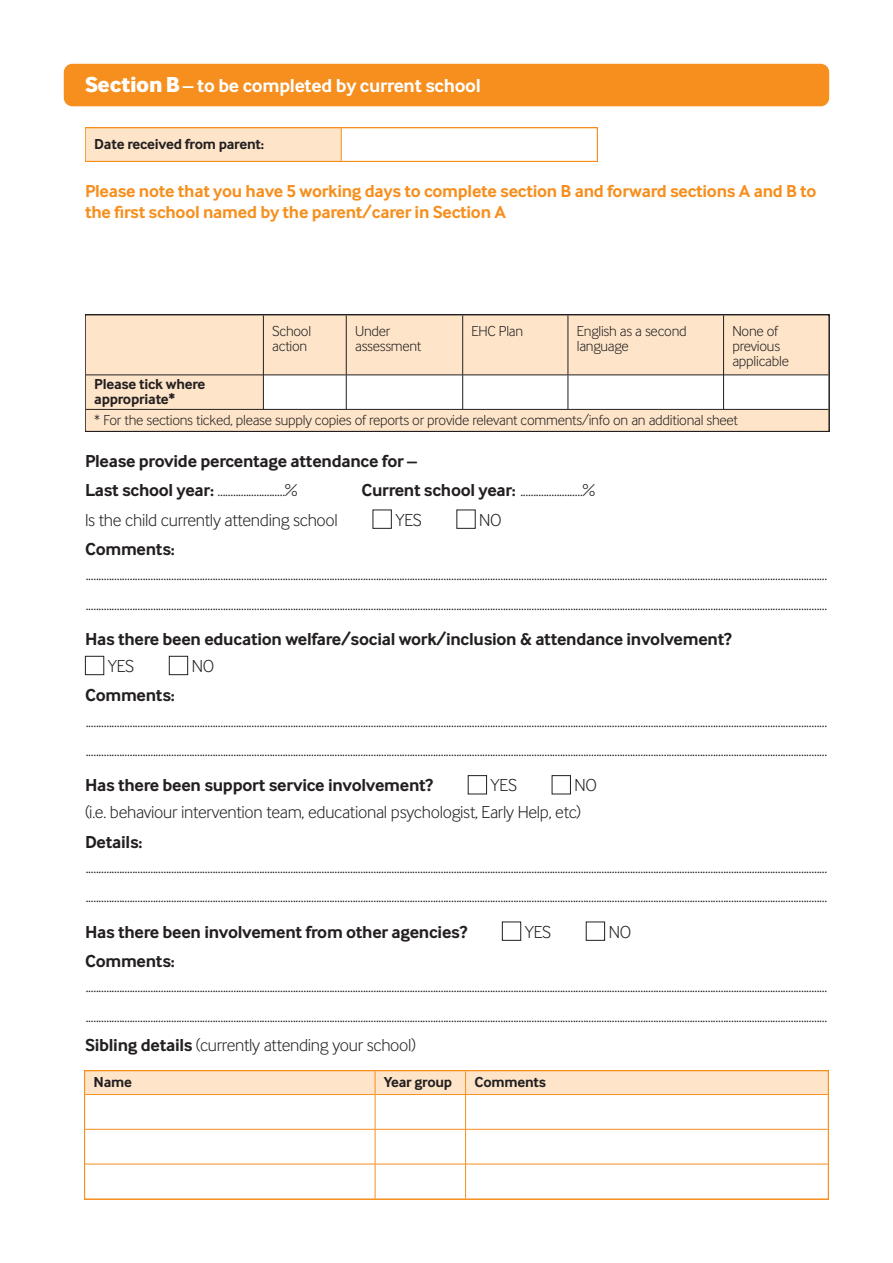
<style>
.page{position:relative;width:893px;height:1263px;background:#fff}
.page>*{position:absolute;margin:0;border:0;box-sizing:border-box;transform-origin:0 0}
.t1{font:700 19.5px "Inter Face Da Ma";letter-spacing:-.015em;color:#fff}
.t2{font:18px/29.4px "Inter Face Da Ma Lt";letter-spacing:-.015em;color:#231f20}
.t3{font:700 18px "Inter Face Da Ma";letter-spacing:-.015em;color:#231f20}
.t4{font:700 18px/20.9px "Inter Face Da Ma";letter-spacing:-.015em;color:#f68f1e}
.t5{font:15px/15px "Inter Face Da Ma Lt";letter-spacing:-.015em;color:#231f20}
.t6{font:700 15px/15px "Inter Face Da Ma";letter-spacing:-.015em;color:#231f20}
.s1{font-family:"Inter Face Da Ma Lt";font-size:22.5px}
.s2{font-family:"Inter Face Da Ma";font-weight:700}
</style>
<div class="page">
<div style="left:64px;top:64px;width:765px;height:42px;background:#f68f1e;border-radius:9px"></div>
<div style="left:86px;top:128px;width:255px;height:33px;background:#fee5c9"></div>
<div style="left:85px;top:128px;width:513px;height:34px;border:2px solid #f68f1e"></div>
<hr style="left:341px;top:128px;width:1px;height:33px;background:#f68f1e">
<div style="left:85px;top:315px;width:261px;height:60px;background:#fee5c9"></div>
<div style="left:346px;top:315px;width:117px;height:60px;background:#fee5c9"></div>
<div style="left:463px;top:315px;width:105px;height:60px;background:#fee5c9"></div>
<div style="left:568px;top:315px;width:155px;height:60px;background:#fee5c9"></div>
<div style="left:723px;top:315px;width:106px;height:60px;background:#fee5c9"></div>
<div style="left:85px;top:375px;width:178px;height:34px;background:#fee5c9"></div>
<div style="left:85px;top:409px;width:744px;height:23px;background:#fee5c9"></div>
<div style="left:85px;top:315px;width:744px;height:117px;border:2px solid #231f20"></div>
<hr style="left:263px;top:315px;width:1px;height:94px;background:#231f20">
<hr style="left:346px;top:315px;width:1px;height:94px;background:#231f20">
<hr style="left:462px;top:315px;width:1px;height:94px;background:#231f20">
<hr style="left:568px;top:315px;width:1px;height:94px;background:#231f20">
<hr style="left:723px;top:315px;width:1px;height:94px;background:#231f20">
<hr style="left:86px;top:374px;width:177px;height:1px;background:#231f20">
<hr style="left:264px;top:374px;width:82px;height:1px;background:#231f20">
<hr style="left:347px;top:374px;width:115px;height:1px;background:#231f20">
<hr style="left:463px;top:374px;width:105px;height:1px;background:#231f20">
<hr style="left:568px;top:374px;width:155px;height:1px;background:#231f20">
<hr style="left:724px;top:374px;width:104px;height:1px;background:#231f20">
<hr style="left:86px;top:409px;width:742px;height:1px;background:#231f20">
<svg style="left:85px;top:509px;width:520px;height:432px"></svg>
<div style="left:85px;top:1071px;width:290px;height:23px;background:#fee5c9"></div>
<div style="left:375px;top:1071px;width:90px;height:23px;background:#fee5c9"></div>
<div style="left:466px;top:1071px;width:362px;height:23px;background:#fee5c9"></div>
<div style="left:84px;top:1070px;width:744px;height:129px;border:2px solid #f68f1e"></div>
<hr style="left:375px;top:1071px;width:1px;height:127px;background:#f68f1e">
<hr style="left:465px;top:1071px;width:1px;height:127px;background:#f68f1e">
<hr style="left:85px;top:1094px;width:290px;height:1px;background:#f68f1e">
<hr style="left:375px;top:1094px;width:90px;height:1px;background:#f68f1e">
<hr style="left:466px;top:1094px;width:362px;height:1px;background:#f68f1e">
<hr style="left:85px;top:1129px;width:290px;height:1px;background:#f68f1e">
<hr style="left:375px;top:1129px;width:90px;height:1px;background:#f68f1e">
<hr style="left:466px;top:1129px;width:362px;height:1px;background:#f68f1e">
<hr style="left:85px;top:1164px;width:290px;height:1px;background:#f68f1e">
<hr style="left:375px;top:1164px;width:90px;height:1px;background:#f68f1e">
<hr style="left:466px;top:1164px;width:362px;height:1px;background:#f68f1e">
<p class="t1" style="left:85px;top:79px;width:397px"><span class="s1">Section B</span> – to be completed by current school</p>
<p class="t6" style="left:94px;top:138px;width:171px">Date received from parent:</p>
<p class="t4" style="left:85px;top:182px;width:733px">Please note that you have 5 working days to complete section B and forward sections A and B to the first school named by the parent/carer in Section A</p>
<p class="t5" style="left:272px;top:325px;width:40px">School action</p>
<p class="t5" style="left:355px;top:325px;width:68px">Under assessment</p>
<p class="t5" style="left:472px;top:325px;width:53px">EHC Plan</p>
<p class="t5" style="left:577px;top:325px;width:111px">English as a second language</p>
<p class="t5" style="left:732px;top:325px;width:58px">None of previous applicable</p>
<p class="t6" style="left:94px;top:378px;width:113px">Please tick where appropriate*</p>
<p class="t5" style="left:94px;top:414px;width:645px">* For the sections ticked, please supply copies of reports or provide relevant comments/info on an additional sheet</p>
<p class="t3" style="left:85px;top:455px;width:333px">Please provide percentage attendance for –</p>
<p class="t2" style="left:85px;top:477px;width:214px"><span class="s2">Last school year:</span> ..........................%</p>
<p class="t2" style="left:361px;top:477px;width:235px"><span class="s2">Current school year:</span> ........................%</p>
<p class="t2" style="left:85px;top:507px;width:254px">Is the child currently attending school</p>
<p class="t2" style="left:395px;top:507px;width:28px">YES</p>
<p class="t2" style="left:479px;top:507px;width:24px">NO</p>
<p class="t3" style="left:85px;top:543px;width:91px">Comments:</p>
<p class="t2" style="left:86px;top:561px;width:743px">.............................................................................................................................................................................................................................................................................................. ..............................................................................................................................................................................................................................................................................................</p>
<p class="t3" style="left:85px;top:633px;width:648px">Has there been education welfare/social work/inclusion &amp; attendance involvement?</p>
<p class="t2" style="left:108px;top:653px;width:28px">YES</p>
<p class="t2" style="left:192px;top:653px;width:24px">NO</p>
<p class="t3" style="left:85px;top:689px;width:91px">Comments:</p>
<p class="t2" style="left:86px;top:708px;width:743px">.............................................................................................................................................................................................................................................................................................. ..............................................................................................................................................................................................................................................................................................</p>
<p class="t3" style="left:85px;top:779px;width:350px">Has there been support service involvement?</p>
<p class="t2" style="left:491px;top:772px;width:28px">YES</p>
<p class="t2" style="left:85px;top:774px;width:513px;line-height:27px;text-indent:489px">NO (i.e. behaviour intervention team, educational psychologist, Early Help, etc)</p>
<p class="t3" style="left:85px;top:836px;width:59px">Details:</p>
<p class="t2" style="left:86px;top:854px;width:743px">.............................................................................................................................................................................................................................................................................................. ..............................................................................................................................................................................................................................................................................................</p>
<p class="t3" style="left:85px;top:926px;width:384px">Has there been involvement from other agencies?</p>
<p class="t2" style="left:525px;top:919px;width:28px">YES</p>
<p class="t2" style="left:609px;top:919px;width:24px">NO</p>
<p class="t3" style="left:85px;top:955px;width:91px">Comments:</p>
<p class="t2" style="left:85px;top:973px;width:744px;text-align:justify">.............................................................................................................................................................................................................................................................................................. ..............................................................................................................................................................................................................................................................................................<br><span class="s2">Sibling details</span> (currently attending your school)</p>
<p class="t6" style="left:94px;top:1076px;width:40px">Name</p>
<p class="t6" style="left:384px;top:1076px;width:70px">Year group</p>
<p class="t6" style="left:474px;top:1076px;width:73px">Comments</p>
</div>
